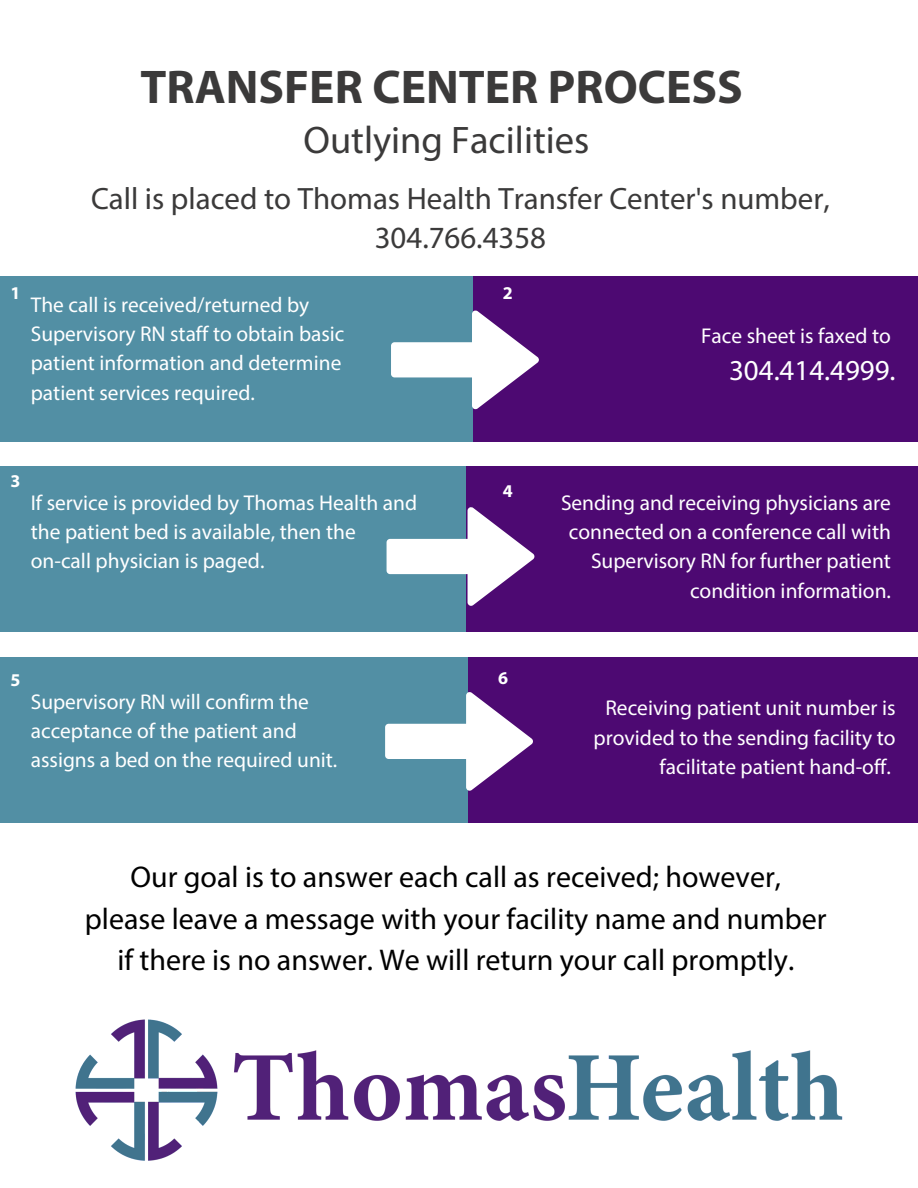
<style>
.page{position:relative;width:918px;height:1188px;background:#fff}
.page>*{position:absolute;margin:0;border:0;box-sizing:border-box;transform-origin:0 0}
.t1{font:700 47.55px "Myriad Pro";color:#3b3a3a}
.t2{font:38.55px "Myriad Pro";color:#3b3a3a}
.t3{font:30.9px/39.3px "Myriad Pro";color:#3b3a3a;text-align:center}
.t4{font:30px "Myriad Pro";color:#000}
.t5{font:28.95px "Myriad Pro";color:#fff}
.t6{font:21.45px/29.2px "Myriad Pro";color:#fff}
.t7{font:21.3px/29.2px "Myriad Pro";color:#fff}
.t8{font:700 18px "Myriad Pro";color:#fff}
</style>
<div class="page">
<div style="left:0;top:276px;width:480px;height:165px;background:#528fa4"></div>
<div style="left:0;top:467px;width:473px;height:165px;background:#528fa4"></div>
<div style="left:474px;top:276px;width:444px;height:165px;background:#4d0972"></div>
<div style="left:0;top:658px;width:475px;height:165px;background:#528fa4"></div>
<div style="left:468px;top:658px;width:450px;height:165px;background:#4d0972"></div>
<img style="left:75px;top:1019px;width:768px;height:142px">
<svg style="left:391px;top:310px;width:148px;height:99px"></svg>
<div style="left:467px;top:467px;width:451px;height:165px;background:#4d0972"></div>
<svg style="left:387px;top:507px;width:147px;height:99px"></svg>
<svg style="left:385px;top:692px;width:148px;height:99px"></svg>
<p class="t1" style="left:141px;top:67px;width:604px">TRANSFER CENTER PROCESS</p>
<p class="t2" style="left:304px;top:124px;width:287px">Outlying Facilities</p>
<p class="t3" style="left:91px;top:181px;width:740px">Call is placed to Thomas Health Transfer Center's number,<br>304.766.4358</p>
<p class="t8" style="left:10px;top:286px;width:11px">1</p>
<p class="t8" style="left:503px;top:286px;width:11px">2</p>
<p class="t7" style="left:31px;top:292px;width:315px">The call is received/returned by Supervisory RN staff to obtain basic patient information and determine patient services required.</p>
<p class="t8" style="left:10px;top:473px;width:11px">3</p>
<p class="t6" style="left:31px;top:490px;width:388px">If service is provided by Thomas Health and the patient bed is available, then the</p>
<p class="t6" style="left:31px;top:548px;width:235px">on-call physician is paged.</p>
<p class="t8" style="left:503px;top:484px;width:11px">4</p>
<p class="t8" style="left:10px;top:672px;width:11px">5</p>
<p class="t8" style="left:498px;top:670px;width:11px">6</p>
<p class="t7" style="left:31px;top:689px;width:280px">Supervisory RN will confirm the acceptance of the patient and</p>
<p class="t7" style="left:31px;top:747px;width:308px">assigns a bed on the required unit.</p>
<p class="t6" style="left:701px;top:323px;width:191px">Face sheet is faxed to</p>
<p class="t5" style="left:729px;top:359px;width:168px">304.414.4999.</p>
<p class="t6" style="left:561px;top:490px;width:331px">Sending and receiving physicians are</p>
<p class="t6" style="left:569px;top:519px;width:324px">connected on a conference call with</p>
<p class="t6" style="left:591px;top:548px;width:301px">Supervisory RN for further patient</p>
<p class="t6" style="left:690px;top:578px;width:202px">condition information.</p>
<p class="t6" style="left:605px;top:695px;width:292px">Receiving patient unit number is</p>
<p class="t6" style="left:594px;top:725px;width:303px">provided to the sending facility to</p>
<p class="t6" style="left:660px;top:754px;width:233px">facilitate patient hand-off.</p>
<p class="t4" style="left:131px;top:865px;width:652px">Our goal is to answer each call as received; however,</p>
<p class="t4" style="left:85px;top:906px;width:743px">please leave a message with your facility name and number</p>
<p class="t4" style="left:117px;top:948px;width:678px">if there is no answer. We will return your call promptly.</p>
</div>
